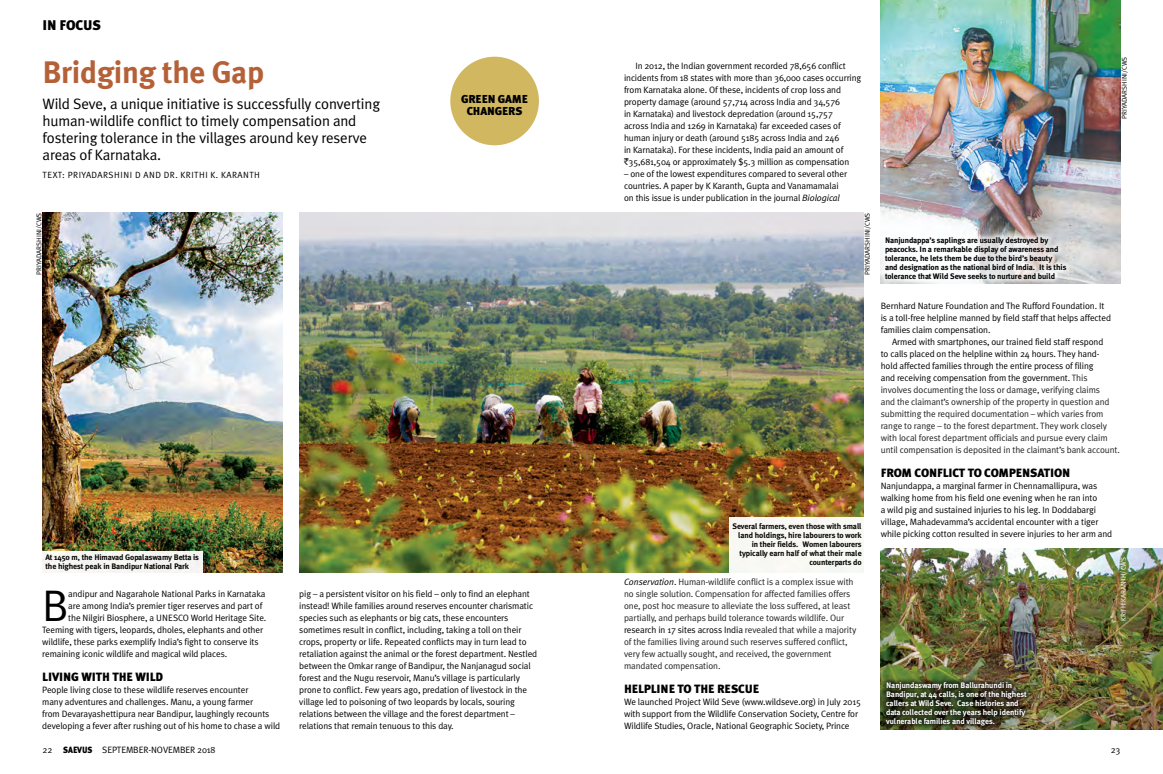
<style>
.page{position:relative;width:1163px;height:774px;background:#fff}
.page>*{position:absolute;margin:0;border:0;box-sizing:border-box;transform-origin:0 0}
.t1{font:44.2px "Meta Plus Normal";color:#000}
.t2{font:700 31.1px "Meta Plus";letter-spacing:-.01em;color:#b46138}
.t3{font:15px/17px "Meta Plus Normal";letter-spacing:-.01em;color:#000}
.t4{font:900 14px "Meta Plus";letter-spacing:-.01em;color:#000}
.t5{font:900 12px "Meta Plus";letter-spacing:-.01em;color:#000}
.t6{font:900 11.5px/12.6px "Meta Plus";letter-spacing:-.01em;color:#000;text-align:center}
.t7{font:9.2px/12px "Meta Plus Normal";letter-spacing:-.01em;color:#000}
.t8{font:9.2px/12px "Meta Plus Normal";letter-spacing:-.01em;color:#222}
.t9{font:9px "Meta Plus Normal";letter-spacing:.045em;color:#000}
.t10{font:700 8px/9px "Meta Plus";letter-spacing:-.01em;color:#000}
.t11{font:700 8px/9px "Meta Plus";letter-spacing:-.01em;color:#fff}
.t12{font:7px "Meta Plus Normal";letter-spacing:-.01em;color:#000}
.t13{font:7px "Meta Plus Normal";letter-spacing:-.01em;color:#fff}
.s1{font-family:"Rupee Foradian"}
.s2{font-style:italic}
.s3{font-style:italic;color:#000}
.s4{color:#000}
.s5{font-family:"Meta Plus";font-weight:900;font-size:9px}
</style>
<div class="page">
<div style="left:450px;top:57px;width:89px;height:88px;background:#d1b760;border-radius:50%"></div>
<img style="left:43px;top:213px;width:240px;height:360px">
<img style="left:299px;top:213px;width:564px;height:360px">
<img style="left:880px;top:549px;width:282px;height:180px">
<img style="left:880px;top:0;width:240px;height:283px">
<img style="left:880px;top:675px;width:152px;height:55px">
<div style="left:879px;top:231px;width:192px;height:54px;background:#fff;opacity:.75"></div>
<div style="left:43px;top:551px;width:160px;height:22px;background:#f5f5f3"></div>
<div style="left:729px;top:517px;width:135px;height:56px;background:#f9f9f4"></div>
<h3 class="t4" style="left:43px;top:17px;width:60px">IN FOCUS</h3>
<h2 class="t2" style="left:43px;top:54px;width:223px">Bridging the Gap</h2>
<h3 class="t3" style="left:43px;top:95px;width:339px">Wild Seve, a unique initiative is successfully converting human-wildlife conflict to timely compensation and fostering tolerance in the villages around key reserve areas of Karnataka.</h3>
<p class="t9" style="left:43px;top:170px;width:219px">TEXT: PRIYADARSHINI D AND DR. KRITHI K. KARANTH</p>
<p class="t6" style="left:461px;top:92px;width:68px">GREEN GAME<br>CHANGERS</p>
<p class="t7" style="left:624px;top:59px;width:239px;text-indent:11px">In 2012, the Indian government recorded 78,656 conflict incidents from 18 states with more than 36,000 cases occurring from Karnataka alone. Of these, incidents of crop loss and property damage (around 57,714 across India and 34,576<br>in Karnataka) and livestock depredation (around 15,757<br>across India and 1269 in Karnataka) far exceeded cases of human injury or death (around 5185 across India and 246<br>in Karnataka). For these incidents, India paid an amount of <span class="s1">`</span>35,681,504 or approximately $5.3 million as compensation</p>
<p class="t7" style="left:624px;top:167px;width:224px">– one of the lowest expenditures compared to several other countries. A paper by K Karanth, Gupta and Vanamamalai on this issue is under publication in the journal <span class="s2">Biological</span></p>
<p class="t12" style="left:35px;top:275px;width:64px;rotate:-90deg">PRIYADARSHINI/CWS</p>
<p class="t12" style="left:863px;top:275px;width:64px;rotate:-90deg">PRIYADARSHINI/CWS</p>
<p class="t10" style="left:45px;top:553px;width:155px">At 1450 m, the Himavad Gopalaswamy Betta is the highest peak in Bandipur National Park</p>
<h1 class="t1" style="left:42px;top:580px;width:28px">B</h1>
<p class="t7" style="left:68px;top:587px;width:199px">andipur and Nagarahole National Parks in Karnataka</p>
<p class="t7" style="left:68px;top:599px;width:196px">are among India’s premier tiger reserves and part of</p>
<p class="t7" style="left:68px;top:611px;width:199px">the Nilgiri Biosphere, a UNESCO World Heritage Site.</p>
<p class="t7" style="left:42px;top:623px;width:222px">Teeming with tigers, leopards, dholes, elephants and other</p>
<p class="t7" style="left:42px;top:635px;width:218px">wildlife, these parks exemplify India’s fight to conserve its</p>
<p class="t7" style="left:42px;top:647px;width:186px">remaining iconic wildlife and magical wild places.</p>
<h3 class="t5" style="left:42px;top:670px;width:122px">LIVING WITH THE WILD</h3>
<p class="t7" style="left:42px;top:683px;width:239px">People living close to these wildlife reserves encounter<br>many adventures and challenges. Manu, a young farmer<br>from Devarayashettipura near Bandipur, laughingly recounts developing a fever after rushing out of his home to chase a wild</p>
<p class="t7" style="left:299px;top:587px;width:239px">pig – a persistent visitor on his field – only to find an elephant instead! While families around reserves encounter charismatic species such as elephants or big cats, these encounters sometimes result in conflict, including, taking a toll on their crops, property or life. Repeated conflicts may in turn lead to retaliation against the animal or the forest department. Nestled between the Omkar range of Bandipur, the Nanjanagud social forest and the Nugu reservoir, Manu’s village is particularly prone to conflict. Few years ago, predation of livestock in the village led to poisoning of two leopards by locals, souring relations between the village and the forest department – relations that remain tenuous to this day.</p>
<p class="t10" style="left:732px;top:522px;width:131px;text-align:right">Several farmers, even those with small land holdings, hire labourers to work in their fields. Women labourers typically earn half of what their male counterparts do</p>
<p class="t8" style="left:624px;top:575px;width:234px"><span class="s3">Conservation</span><span class="s4">.</span> Human-wildlife conflict is a complex issue with no single solution. Compensation for affected families offers one, post hoc measure to alleviate the loss suffered, at least partially, and perhaps build tolerance towards wildlife. Our <span class="s4">research in 17 sites across India</span> revealed that while a majority of the families living around such reserves suffered conflict, very few actually sought, and received, the government mandated compensation.</p>
<h3 class="t5" style="left:624px;top:682px;width:136px">HELPLINE TO THE RESCUE</h3>
<p class="t7" style="left:624px;top:695px;width:238px">We launched Project Wild Seve (www.wildseve.org) in July 2015 with support from the Wildlife Conservation Society, Centre for<br>Wildlife Studies, Oracle, National Geographic Society, Prince</p>
<p class="t10" style="left:884px;top:236px;width:183px">Nanjundappa’s saplings are usually destroyed by peacocks. In a remarkable display of awareness and tolerance, he lets them be due to the bird’s beauty and designation as the national bird of India. It is this tolerance that Wild Seve seeks to nurture and build</p>
<p class="t12" style="left:1120px;top:119px;width:64px;rotate:-90deg">PRIYADARSHINI/CWS</p>
<p class="t7" style="left:880px;top:299px;width:232px">Bernhard Nature Foundation and The Rufford Foundation. It is a toll-free helpline manned by field staff that helps affected families claim compensation.</p>
<p class="t8" style="left:880px;top:335px;width:241px;text-indent:11px"><span class="s4">Armed with smartphones, our trained field staff respond<br>to calls placed on the helpline within 24 hours. They hand-<br>hold affected families through the entire process of filing<br>and receiving compensation from the government.</span> This involves documenting the loss or damage, verifying claims<br>and the claimant’s ownership of the property in question and submitting the required documentation – which varies from range to range – to the forest department. They work closely with local forest department officials and pursue every claim until compensation is deposited in the claimant’s bank account.</p>
<h3 class="t5" style="left:880px;top:466px;width:191px">FROM CONFLICT TO COMPENSATION</h3>
<p class="t7" style="left:880px;top:479px;width:233px">Nanjundappa, a marginal farmer in Chennamallipura, was walking home from his field one evening when he ran into<br>a wild pig and sustained injuries to his leg. In Doddabargi village, Mahadevamma’s accidental encounter with a tiger while picking cotton resulted in severe injuries to her arm and</p>
<p class="t11" style="left:886px;top:680px;width:142px">Nanjundaswamy from Ballurahundi in Bandipur, at 44 calls, is one of the highest callers at Wild Seve. Case histories and data collected over the years help identify vulnerable families and villages.</p>
<p class="t13" style="left:1119px;top:621px;width:65px;rotate:-90deg">KRITHIKARANTH/CWS</p>
<p class="t7" style="left:43px;top:743px;width:174px">22 <span class="s5">SAEVUS</span> SEPTEMBER-NOVEMBER 2018</p>
<p class="t7" style="left:1110px;top:743px;width:11px">23</p>
</div>
